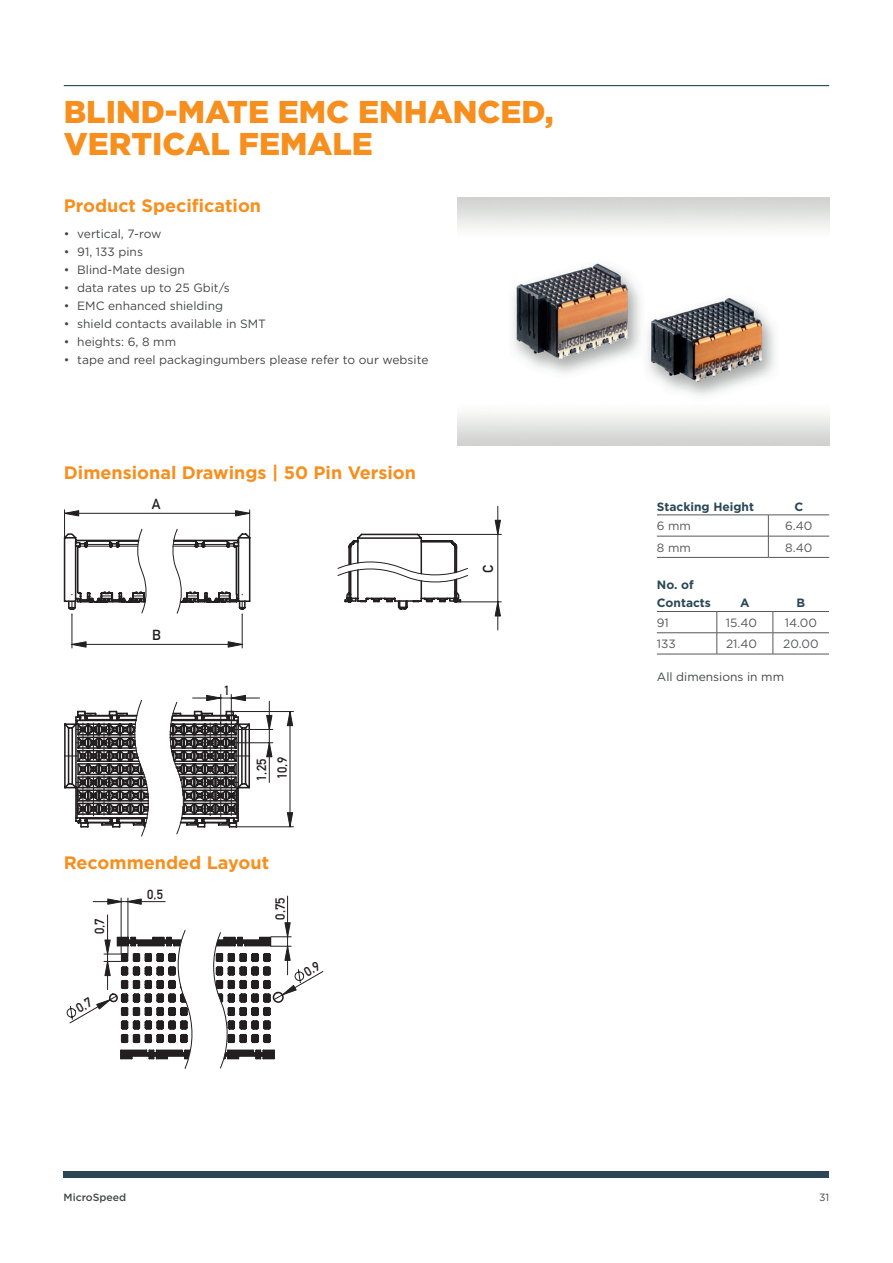
<style>
.page{position:relative;width:893px;height:1263px;background:#fff}
.page>*{position:absolute;margin:0;border:0;box-sizing:border-box;transform-origin:0 0}
.B_Body_Headline_2_Li{font:900 31.5px/31.5px "Gotham";color:#f68f1e}
.B_Body_Copy_Subhead{font:700 18px "Gotham";color:#f68f1e}
.t1{font:14.4px "DIN Mittelschrift LT";color:#231f20}
.t2{font:13.05px/20.7px "DIN Mittelschrift LT";color:#231f20}
.B_Body_Bullet{font:12px "Gotham";color:#454647}
.OI_Head_Left{font:700 12px/18px "Gotham";color:#2b4756}
.OI_Body_Left{font:12px "Gotham";color:#57585a}
.OI_Body_Center{font:12px "Gotham";color:#57585a}
.B_Body_Copy{font:12px "Gotham";color:#454647}
.OI_Head_Center{font:700 12px "Gotham";color:#2b4756}
.t3{font:500 10.5px "Gotham";color:#454647}
.t4{font:10.5px "Gotham";color:#454647}
</style>
<div class="page">
<div style="left:64px;top:1172px;width:765px;height:6px;background:#2b4756"></div>
<hr style="left:64px;top:85px;width:765px;height:1px;background:#2b4756">
<hr style="left:657px;top:515px;width:111px;height:1px;background:#57585a">
<hr style="left:768px;top:515px;width:61px;height:1px;background:#57585a">
<svg style="left:768px;top:515px;width:1px;height:42px"></svg>
<hr style="left:657px;top:536px;width:111px;height:1px;background:#57585a">
<hr style="left:657px;top:557px;width:111px;height:1px;background:#57585a">
<hr style="left:768px;top:536px;width:61px;height:1px;background:#57585a">
<hr style="left:768px;top:557px;width:61px;height:1px;background:#57585a">
<hr style="left:657px;top:611px;width:60px;height:1px;background:#57585a">
<hr style="left:717px;top:611px;width:56px;height:1px;background:#57585a">
<hr style="left:773px;top:611px;width:56px;height:1px;background:#57585a">
<svg style="left:717px;top:612px;width:1px;height:42px"></svg>
<svg style="left:773px;top:612px;width:1px;height:42px"></svg>
<hr style="left:657px;top:632px;width:60px;height:1px;background:#57585a">
<hr style="left:717px;top:632px;width:56px;height:1px;background:#57585a">
<hr style="left:657px;top:654px;width:60px;height:1px;background:#57585a">
<hr style="left:717px;top:654px;width:56px;height:1px;background:#57585a">
<hr style="left:773px;top:632px;width:56px;height:1px;background:#57585a">
<hr style="left:773px;top:654px;width:56px;height:1px;background:#57585a">
<img style="left:457px;top:197px;width:372px;height:248px">
<hr style="left:497px;top:506px;width:1px;height:96px;background:#231f20">
<svg style="left:64px;top:520px;width:437px;height:269px"></svg>
<svg style="left:71px;top:648px;width:222px;height:188px"></svg>
<svg style="left:64px;top:510px;width:398px;height:138px"></svg>
<svg style="left:66px;top:895px;width:258px;height:174px"></svg>
<p class="B_Body_Headline_2_Li" style="left:64px;top:96px;width:491px">BLIND-MATE EMC ENHANCED,<br>VERTICAL FEMALE</p>
<p class="B_Body_Copy_Subhead" style="left:64px;top:193px;width:199px">Product Specification</p>
<p class="B_Body_Bullet" style="left:64px;top:226px;width:99px">• vertical, 7-row</p>
<p class="B_Body_Bullet" style="left:64px;top:244px;width:81px">• 91, 133 pins</p>
<p class="B_Body_Bullet" style="left:64px;top:262px;width:122px">• Blind-Mate design</p>
<p class="B_Body_Bullet" style="left:64px;top:280px;width:168px">• data rates up to 25 Gbit/s</p>
<p class="B_Body_Bullet" style="left:64px;top:298px;width:161px">• EMC enhanced shielding</p>
<p class="B_Body_Bullet" style="left:64px;top:316px;width:204px">• shield contacts available in SMT</p>
<p class="B_Body_Bullet" style="left:64px;top:334px;width:114px">• heights: 6, 8 mm</p>
<p class="B_Body_Bullet" style="left:64px;top:352px;width:366px">• tape and reel packagingumbers please refer to our website</p>
<p class="B_Body_Copy_Subhead" style="left:64px;top:461px;width:354px">Dimensional Drawings | 50 Pin Version</p>
<p class="t1" style="left:152px;top:496px;width:10px">A</p>
<p class="t1" style="left:152px;top:627px;width:10px">B</p>
<p class="t2" style="left:224px;top:680px;width:8px">1</p>
<p class="t2" style="left:251px;top:781px;width:25px;rotate:-90deg">1,25<br>10,9</p>
<p class="B_Body_Copy_Subhead" style="left:64px;top:850px;width:207px">Recommended Layout</p>
<p class="t2" style="left:89px;top:934px;width:17px;rotate:-90deg">0,7</p>
<p class="t2" style="left:147px;top:884px;width:17px">0,5</p>
<p class="t2" style="left:270px;top:919px;width:24px;rotate:-90deg">0,75</p>
<p class="t1" style="left:480px;top:573px;width:10px;rotate:-90deg">C</p>
<p class="OI_Head_Left" style="left:657px;top:497px;width:99px">Stacking Height</p>
<p class="OI_Head_Center" style="left:794px;top:498px;width:10px">C</p>
<p class="OI_Body_Left" style="left:657px;top:518px;width:36px">6 mm</p>
<p class="OI_Body_Center" style="left:785px;top:518px;width:29px">6.40</p>
<p class="OI_Body_Left" style="left:657px;top:540px;width:35px">8 mm</p>
<p class="OI_Body_Center" style="left:785px;top:540px;width:29px">8.40</p>
<p class="OI_Head_Left" style="left:657px;top:576px;width:56px">No. of<br>Contacts</p>
<p class="OI_Head_Left" style="left:740px;top:594px;width:11px">A</p>
<p class="OI_Head_Center" style="left:797px;top:595px;width:10px">B</p>
<p class="OI_Body_Left" style="left:657px;top:615px;width:14px">91</p>
<p class="OI_Body_Left" style="left:726px;top:615px;width:33px">15.40</p>
<p class="OI_Body_Center" style="left:785px;top:615px;width:34px">14.00</p>
<p class="OI_Body_Left" style="left:657px;top:636px;width:21px">133</p>
<p class="OI_Body_Left" style="left:726px;top:636px;width:33px">21.40</p>
<p class="OI_Body_Center" style="left:783px;top:636px;width:37px">20.00</p>
<p class="B_Body_Copy" style="left:657px;top:669px;width:129px">All dimensions in mm</p>
<p class="t3" style="left:64px;top:1190px;width:64px">MicroSpeed</p>
<p class="t4" style="left:819px;top:1190px;width:11px">31</p>
</div>
